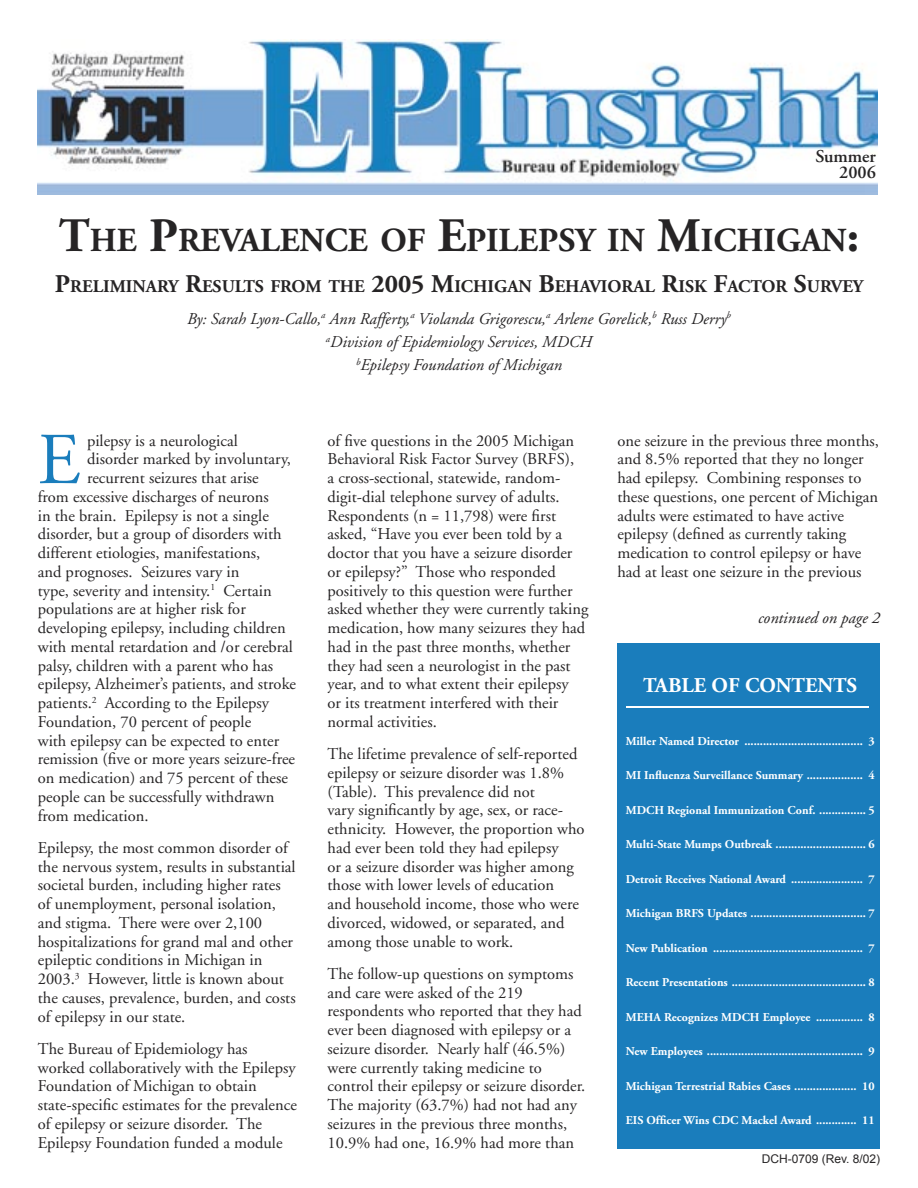
<style>
.page{position:relative;width:918px;height:1188px;background:#fff}
.page>*{position:absolute;margin:0;border:0;box-sizing:border-box;transform-origin:0 0}
.t1{font:73.05px "Adobe Garamond";color:#1a7dbc}
.t2{font:700 33.6px "Adobe Garamond";color:#262425}
.t3{font:700 21px "Adobe Garamond";color:#fff}
.t4{font:600 18px/16.5px "Adobe Garamond";color:#262425;text-align:right}
.t5{font:700 17.85px "Adobe Garamond";color:#262425}
.t6{font:16.5px/18.8px "Adobe Garamond";color:#262425}
.t7{font:italic 16.5px/23.2px "Adobe Garamond";color:#262425;text-align:center}
.t8{font:700 12px "Adobe Garamond";color:#fff}
.t9{font:12px "Arial";color:#262425}
.s1{font-size:48px}
.s2{font-size:25.5px}
</style>
<div class="page">
<img style="left:38px;top:39px;width:840px;height:155px">
<div style="left:617px;top:643px;width:263px;height:506px;background:#1a7dbc"></div>
<hr style="left:626px;top:706px;width:243px;height:2px;background:#fff">
<p class="t4" style="left:816px;top:148px;width:62px">Summer<br>2006</p>
<h2 class="t2" style="left:59px;top:222px;width:802px"><span class="s1">T</span>HE <span class="s1">P</span>REVALENCE OF <span class="s1">E</span>PILEPSY IN <span class="s1">M</span>ICHIGAN<span class="s1">:</span></h2>
<p class="t5" style="left:55px;top:276px;width:810px"><span class="s2">P</span>RELIMINARY <span class="s2">R</span>ESULTS FROM THE <span class="s2">2005 M</span>ICHIGAN <span class="s2">B</span>EHAVIORAL <span class="s2">R</span>ISK <span class="s2">F</span>ACTOR <span class="s2">S</span>URVEY</p>
<p class="t7" style="left:187px;top:308px;width:545px">By: Sarah Lyon-Callo,<sup>a</sup> Ann Rafferty,<sup>a</sup> Violanda Grigorescu,<sup>a</sup> Arlene Gorelick,<sup>b</sup> Russ Derry<sup>b a</sup>Division of Epidemiology Services, MDCH<br><sup>b</sup>Epilepsy Foundation of Michigan</p>
<h1 class="t1" style="left:38px;top:421px;width:44px">E</h1>
<p class="t6" style="left:87px;top:431px;width:152px">pilepsy is a neurological</p>
<p class="t6" style="left:87px;top:450px;width:205px">disorder marked by involuntary,</p>
<p class="t6" style="left:87px;top:469px;width:173px">recurrent seizures that arise</p>
<p class="t6" style="left:38px;top:488px;width:232px">from excessive discharges of neurons</p>
<p class="t6" style="left:38px;top:506px;width:233px">in the brain. Epilepsy is not a single</p>
<p class="t6" style="left:38px;top:525px;width:246px">disorder, but a group of disorders with</p>
<p class="t6" style="left:38px;top:544px;width:224px">different etiologies, manifestations,</p>
<p class="t6" style="left:38px;top:563px;width:203px">and prognoses. Seizures vary in</p>
<p class="t6" style="left:38px;top:581px;width:235px">type, severity and intensity.<sup>1</sup> Certain</p>
<p class="t6" style="left:38px;top:600px;width:210px">populations are at higher risk for</p>
<p class="t6" style="left:38px;top:619px;width:249px">developing epilepsy, including children</p>
<p class="t6" style="left:38px;top:638px;width:257px">with mental retardation and /or cerebral</p>
<p class="t6" style="left:38px;top:656px;width:237px">palsy, children with a parent who has</p>
<p class="t6" style="left:38px;top:675px;width:260px">epilepsy, Alzheimer’s patients, and stroke</p>
<p class="t6" style="left:38px;top:694px;width:233px">patients.<sup>2</sup> According to the Epilepsy</p>
<p class="t6" style="left:38px;top:713px;width:215px">Foundation, 70 percent of people</p>
<p class="t6" style="left:38px;top:731px;width:243px">with epilepsy can be expected to enter</p>
<p class="t6" style="left:38px;top:750px;width:259px">remission (five or more years seizure-free</p>
<p class="t6" style="left:38px;top:769px;width:252px">on medication) and 75 percent of these</p>
<p class="t6" style="left:38px;top:788px;width:238px">people can be successfully withdrawn</p>
<p class="t6" style="left:38px;top:806px;width:112px">from medication.</p>
<p class="t6" style="left:38px;top:839px;width:259px">Epilepsy, the most common disorder of the nervous system, results in substantial societal burden, including higher rates of unemployment, personal isolation, and stigma. There were over 2,100 hospitalizations for grand mal and other epileptic conditions in Michigan in 2003.<sup>3</sup> However, little is known about the causes, prevalence, burden, and costs of epilepsy in our state.</p>
<p class="t6" style="left:38px;top:1040px;width:261px">The Bureau of Epidemiology has worked collaboratively with the Epilepsy Foundation of Michigan to obtain state-specific estimates for the prevalence of epilepsy or seizure disorder. The Epilepsy Foundation funded a module</p>
<p class="t6" style="left:328px;top:431px;width:262px">of five questions in the 2005 Michigan Behavioral Risk Factor Survey (BRFS),<br>a cross-sectional, statewide, random&shy;digit-dial telephone survey of adults.<br>Respondents (n = 11,798) were first asked, “Have you ever been told by a doctor that you have a seizure disorder or epilepsy?” Those who responded positively to this question were further asked whether they were currently taking medication, how many seizures they had had in the past three months, whether they had seen a neurologist in the past year, and to what extent their epilepsy<br>or its treatment interfered with their normal activities.</p>
<p class="t6" style="left:328px;top:745px;width:259px">The lifetime prevalence of self-reported epilepsy or seizure disorder was 1.8% (Table). This prevalence did not<br>vary significantly by age, sex, or race&shy;ethnicity. However, the proportion who had ever been told they had epilepsy<br>or a seizure disorder was higher among those with lower levels of education<br>and household income, those who were divorced, widowed, or separated, and among those unable to work.</p>
<p class="t6" style="left:328px;top:965px;width:259px">The follow-up questions on symptoms and care were asked of the 219 respondents who reported that they had ever been diagnosed with epilepsy or a seizure disorder. Nearly half (46.5%) were currently taking medicine to control their epilepsy or seizure disorder.<br>The majority (63.7%) had not had any seizures in the previous three months, 10.9% had one, 16.9% had more than</p>
<p class="t6" style="left:617px;top:431px;width:263px">one seizure in the previous three months, and 8.5% reported that they no longer had epilepsy. Combining responses to these questions, one percent of Michigan adults were estimated to have active epilepsy (defined as currently taking medication to control epilepsy or have had at least one seizure in the previous</p>
<p class="t7" style="left:758px;top:606px;width:124px">continued on page 2</p>
<p class="t3" style="left:643px;top:674px;width:216px">TABLE OF CONTENTS</p>
<p class="t8" style="left:626px;top:735px;width:251px">Miller Named Director ...................................... 3</p>
<p class="t8" style="left:626px;top:769px;width:251px">MI Influenza Surveillance Summary .................. 4</p>
<p class="t8" style="left:626px;top:804px;width:251px">MDCH Regional Immunization Conf. ............... 5</p>
<p class="t8" style="left:626px;top:838px;width:251px">Multi-State Mumps Outbreak ............................. 6</p>
<p class="t8" style="left:626px;top:873px;width:251px">Detroit Receives National Award ....................... 7</p>
<p class="t8" style="left:626px;top:907px;width:251px">Michigan BRFS Updates ..................................... 7</p>
<p class="t8" style="left:626px;top:942px;width:251px">New Publication ................................................ 7</p>
<p class="t8" style="left:626px;top:976px;width:251px">Recent Presentations ........................................... 8</p>
<p class="t8" style="left:626px;top:1011px;width:251px">MEHA Recognizes MDCH Employee ............... 8</p>
<p class="t8" style="left:626px;top:1045px;width:251px">New Employees .................................................. 9</p>
<p class="t8" style="left:626px;top:1080px;width:251px">Michigan Terrestrial Rabies Cases .................... 10</p>
<p class="t8" style="left:626px;top:1114px;width:251px">EIS Officer Wins CDC Mackel Award ............. 11</p>
<p class="t9" style="left:762px;top:1152px;width:120px">DCH-0709 (Rev. 8/02)</p>
</div>
